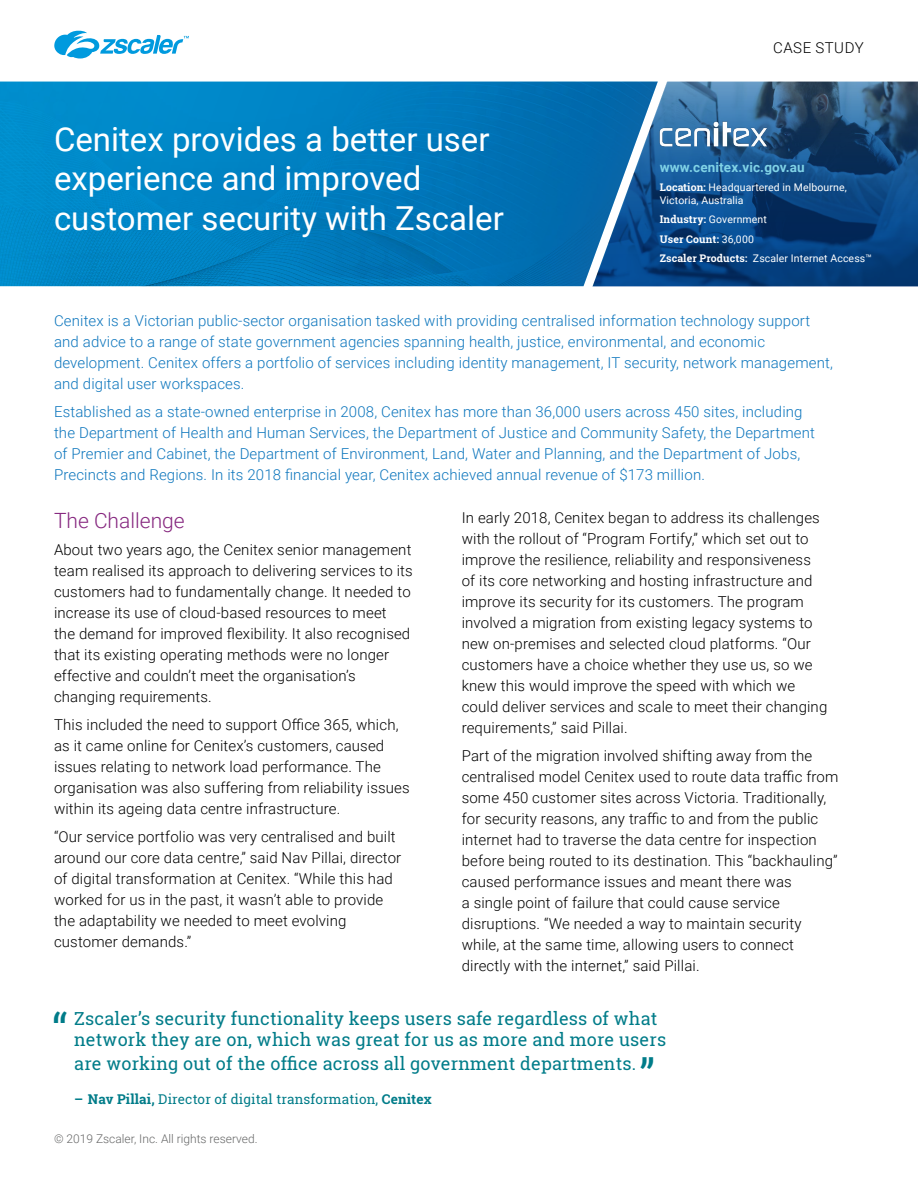
<style>
.page{position:relative;width:918px;height:1188px;background:#fff}
.page>*{position:absolute;margin:0;border:0;box-sizing:border-box;transform-origin:0 0}
.t1{font:42px "Roboto Slab";color:#007c89}
.t2{font:33px/39.6px "Roboto";color:#fff}
.t3{font:300 21px "Roboto";color:#86277f}
.t4{font:18px/21.6px "Roboto Slab";letter-spacing:.01em;color:#007c89}
.t5{font:300 15px/21px "Roboto";letter-spacing:.01em;color:#000}
.t6{font:300 15px/21px "Roboto";letter-spacing:.01em;color:#0d76bd}
.t7{font:300 15px "Roboto";letter-spacing:.035em;color:#000}
.t8{font:13.5px "Roboto Slab";letter-spacing:.01em;color:#007c89}
.t9{font:700 13.5px "Roboto";letter-spacing:.01em;color:#80d2e6}
.t10{font:300 12px "Roboto";color:#666767}
.t11{font:10.5px/12.6px "Roboto";letter-spacing:.01em;color:#fff}
.t12{font:700 10.5px "Roboto Slab";letter-spacing:.01em;color:#fff}
.s1{font-family:"Roboto Slab";font-weight:700}
.s2{font-family:"Roboto";font-weight:400}
.s3{font-weight:700}
</style>
<div class="page">
<svg style="left:54px;top:31px;width:135px;height:27px"></svg>
<svg style="left:581px;top:81px;width:337px;height:206px;background:#1d5186"></svg>
<svg style="left:0;top:82px;width:658px;height:204px;background:#047cbc"></svg>
<h2 class="t2" style="left:54px;top:118px;width:451px">Cenitex provides a better user experience and improved customer security with Zscaler</h2>
<p class="t7" style="left:773px;top:37px;width:92px">CASE STUDY</p>
<p class="t9" style="left:660px;top:158px;width:146px">www.cenitex.vic.gov.au</p>
<p class="t11" style="left:660px;top:181px;width:188px"><span class="s1">Location:</span> Headquartered in Melbourne,<br>Victoria, Australia</p>
<p class="t11" style="left:660px;top:213px;width:109px"><span class="s1">Industry:</span> Government</p>
<p class="t12" style="left:660px;top:232px;width:96px">User Count: <span class="s2">36,000</span></p>
<p class="t11" style="left:660px;top:252px;width:214px"><span class="s1">Zscaler Products:</span> Zscaler Internet Access™</p>
<p class="t6" style="left:54px;top:310px;width:780px">Cenitex is a Victorian public-sector organisation tasked with providing centralised information technology support and advice to a range of state government agencies spanning health, justice, environmental, and economic development. Cenitex offers a portfolio of services including identity management, IT security, network management, and digital user workspaces.</p>
<p class="t6" style="left:54px;top:401px;width:762px">Established as a state-owned enterprise in 2008, Cenitex has more than 36,000 users across 450 sites, including the Department of Health and Human Services, the Department of Justice and Community Safety, the Department of Premier and Cabinet, the Department of Environment, Land, Water and Planning, and the Department of Jobs, Precincts and Regions. In its 2018 financial year, Cenitex achieved annual revenue of $173 million.</p>
<h3 class="t3" style="left:54px;top:505px;width:132px">The Challenge</h3>
<p class="t5" style="left:54px;top:539px;width:360px">About two years ago, the Cenitex senior management team realised its approach to delivering services to its customers had to fundamentally change. It needed to increase its use of cloud-based resources to meet<br>the demand for improved flexibility. It also recognised that its existing operating methods were no longer effective and couldn’t meet the organisation’s changing requirements.</p>
<p class="t5" style="left:54px;top:714px;width:357px">This included the need to support Office 365, which, as it came online for Cenitex’s customers, caused issues relating to network load performance. The organisation was also suffering from reliability issues within its ageing data centre infrastructure.</p>
<p class="t5" style="left:54px;top:825px;width:349px">“Our service portfolio was very centralised and built around our core data centre,” said Nav Pillai, director of digital transformation at Cenitex. “While this had worked for us in the past, it wasn’t able to provide the adaptability we needed to meet evolving customer demands.”</p>
<p class="t5" style="left:462px;top:507px;width:367px">In early 2018, Cenitex began to address its challenges with the rollout of “Program Fortify,” which set out to improve the resilience, reliability and responsiveness of its core networking and hosting infrastructure and improve its security for its customers. The program involved a migration from existing legacy systems to new on-premises and selected cloud platforms. “Our customers have a choice whether they use us, so we knew this would improve the speed with which we could deliver services and scale to meet their changing requirements,” said Pillai.</p>
<p class="t5" style="left:462px;top:744px;width:378px">Part of the migration involved shifting away from the centralised model Cenitex used to route data traffic from some 450 customer sites across Victoria. Traditionally, for security reasons, any traffic to and from the public internet had to traverse the data centre for inspection before being routed to its destination. This “backhauling” caused performance issues and meant there was<br>a single point of failure that could cause service disruptions. “We needed a way to maintain security while, at the same time, allowing users to connect directly with the internet,” said Pillai.</p>
<p class="t4" style="left:74px;top:1007px;width:593px">Zscaler’s security functionality keeps users safe regardless of what network they are on, which was great for us as more and more users</p>
<p class="t4" style="left:74px;top:1052px;width:563px">are working out of the office across all government departments.</p>
<p class="t8" style="left:74px;top:1090px;width:359px"><span class="s3">– Nav Pillai,</span> Director of digital transformation, <span class="s3">Cenitex</span></p>
<h1 class="t1" style="left:52px;top:1000px;width:17px">“</h1>
<h1 class="t1" style="left:640px;top:1046px;width:17px">”</h1>
<p class="t10" style="left:54px;top:1130px;width:205px">© 2019 Zscaler, Inc. All rights reserved.</p>
</div>
